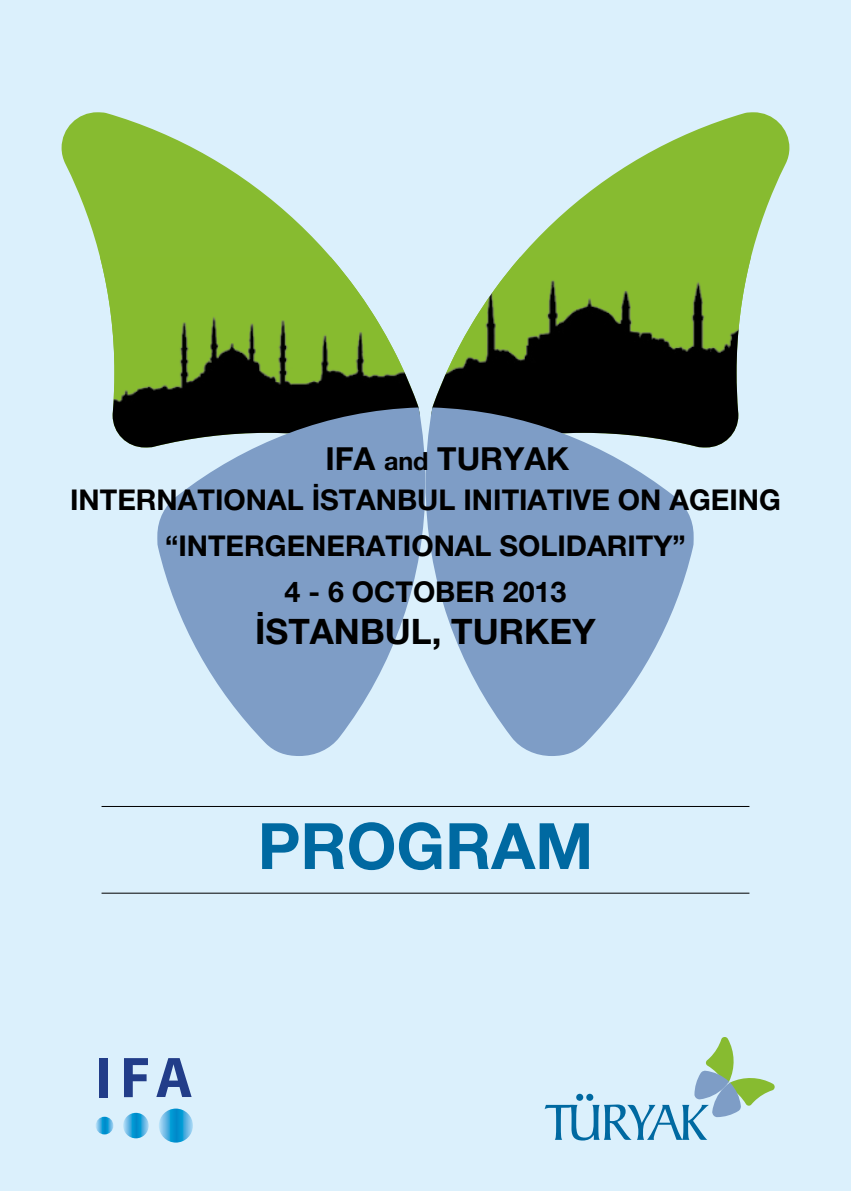
<style>
.page{position:relative;width:851px;height:1191px;background:#fff}
.page>*{position:absolute;margin:0;border:0;box-sizing:border-box;transform-origin:0 0}
.t1{font:700 64px "Helvetica Neu";color:#0069a1}
.t2{font:700 35.2px "Helvetica Neu";color:#000}
.t3{font:700 31.8px "Helvetica Neu";color:#000}
.t4{font:700 28.6px "Helvetica Neu";color:#000}
.s1{font-size:25px}
</style>
<div class="page">
<div style="left:0;top:0;width:850px;height:1191px;background:#dbf0fc"></div>
<svg style="left:544px;top:1037px;width:230px;height:103px"></svg>
<div style="left:586px;top:1093px;width:7px;height:7px;background:#0069a1;border-radius:50%"></div>
<div style="left:576px;top:1093px;width:7px;height:7px;background:#0069a1;border-radius:50%"></div>
<svg style="left:156px;top:1058px;width:36px;height:39px"></svg>
<div style="left:99px;top:1058px;width:9px;height:39px;background:#223d89"></div>
<svg style="left:124px;top:1058px;width:24px;height:39px"></svg>
<svg style="left:159px;top:1108px;width:34px;height:34px"></svg>
<svg style="left:123px;top:1112px;width:26px;height:26px"></svg>
<svg style="left:96px;top:1116px;width:17px;height:18px"></svg>
<svg style="left:520px;top:112px;width:269px;height:149px;fill:#87bb30"></svg>
<img style="left:432px;top:257px;width:318px;height:190px">
<svg style="left:62px;top:112px;width:269px;height:145px;fill:#87bb30"></svg>
<img style="left:100px;top:257px;width:319px;height:190px">
<svg style="left:157px;top:407px;width:268px;height:349px;fill:#7e9dc6"></svg>
<svg style="left:425px;top:407px;width:268px;height:349px;fill:#7e9dc6"></svg>
<hr style="left:101px;top:806px;width:648px;height:1px;background:#000">
<hr style="left:101px;top:892px;width:648px;height:1px;background:#000">
<p class="t3" style="left:325px;top:439px;width:135px">IFA <span class="s1">AND</span> TURYA</p>
<p class="t3" style="left:546px;top:439px;width:24px">K</p>
<p class="t4" style="left:70px;top:482px;width:712px">INTERNATIONAL İSTANBUL INITIATIVE ON AGEING</p>
<p class="t4" style="left:165px;top:528px;width:522px">“INTERGENERATIONAL SOLIDARITY”</p>
<p class="t4" style="left:284px;top:574px;width:132px">4 - 6 OCTOBER</p>
<p class="t4" style="left:502px;top:574px;width:65px">2013</p>
<p class="t2" style="left:255px;top:610px;width:35px">İSTANBUL</p>
<p class="t2" style="left:431px;top:610px;width:45px">, TUR</p>
<p class="t2" style="left:524px;top:610px;width:49px">KEY</p>
<h1 class="t1" style="left:258px;top:806px;width:337px">PROGRAM</h1>
</div>
